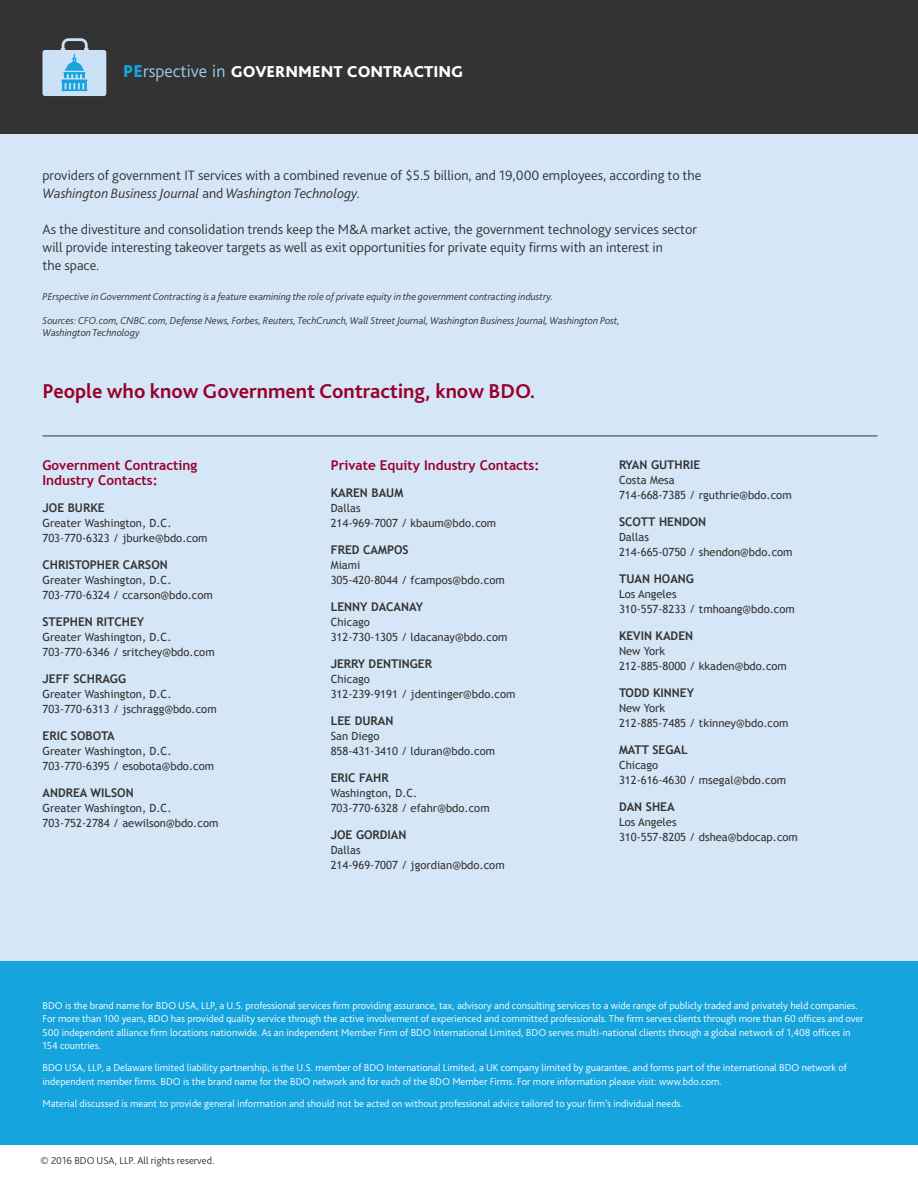
<style>
.page{position:relative;width:918px;height:1188px;background:#fff}
.page>*{position:absolute;margin:0;border:0;box-sizing:border-box;transform-origin:0 0}
.t1{font:700 21px "Bliss Pro";color:#98002e}
.t2{font:800 16.5px "Bliss Pro";color:#fff}
.t3{font:300 14.25px/18px "Bliss Pro";color:#333}
.t4{font:700 13.5px/15px "Trebuchet MS";color:#98002e}
.t5{font:700 12px "Trebuchet MS";color:#333}
.t6{font:11.25px/15px "Trebuchet MS";color:#333}
.t7{font:300 10.5px/13.5px "Bliss Pro";color:#fff}
.t8{font:italic 300 10.5px/12px "Bliss Pro";color:#333}
.t9{font:300 10.5px "Bliss Pro";color:#333}
.s1{font-size:18px;color:#16a4de}
.s2{font-weight:300;font-size:18px;color:#9bcaec}
.s3{font-style:italic}
</style>
<div class="page">
<div style="left:0;top:0;width:918px;height:134px;background:#333"></div>
<div style="left:0;top:134px;width:918px;height:919px;background:#d5e6f6"></div>
<div style="left:0;top:961px;width:918px;height:184px;background:#16a4de"></div>
<div style="left:43px;top:50px;width:63px;height:46px;background:#cbe1f5;border-radius:3px"></div>
<svg style="left:61px;top:38px;width:28px;height:53px"></svg>
<hr style="left:43px;top:436px;width:835px;height:1px;background:#333">
<h2 class="t2" style="left:123px;top:62px;width:342px"><span class="s1">PE</span><span class="s2">rspective in</span> GOVERNMENT CONTRACTING</h2>
<h3 class="t3" style="left:43px;top:166px;width:660px">providers of government IT services with a combined revenue of $5.5 billion, and 19,000 employees, according to the<br><span class="s3">Washington Business Journal</span> and <span class="s3">Washington Technology.</span></h3>
<p class="t3" style="left:43px;top:220px;width:656px">As the divestiture and consolidation trends keep the M&amp;A market active, the government technology services sector will provide interesting takeover targets as well as exit opportunities for private equity firms with an interest in<br>the space.</p>
<p class="t8" style="left:43px;top:290px;width:512px">PErspective in Government Contracting is a feature examining the role of private equity in the government contracting industry.</p>
<p class="t8" style="left:43px;top:315px;width:579px">Sources: CFO.com, CNBC.com, Defense News, Forbes, Reuters, TechCrunch, Wall Street Journal, Washington Business Journal, Washington Post,<br>Washington Technology</p>
<h1 class="t1" style="left:43px;top:378px;width:494px">People who know Government Contracting, know BDO.</h1>
<p class="t4" style="left:43px;top:458px;width:156px">Government Contracting<br>Industry Contacts:</p>
<p class="t5" style="left:43px;top:501px;width:64px">JOE BURKE</p>
<p class="t6" style="left:43px;top:516px;width:166px">Greater Washington, D.C.<br>703-770-6323 / jburke@bdo.com</p>
<p class="t5" style="left:43px;top:558px;width:127px">CHRISTOPHER CARSON</p>
<p class="t6" style="left:43px;top:573px;width:172px">Greater Washington, D.C.<br>703-770-6324 / ccarson@bdo.com</p>
<p class="t5" style="left:43px;top:615px;width:103px">STEPHEN RITCHEY</p>
<p class="t6" style="left:43px;top:630px;width:174px">Greater Washington, D.C.<br>703-770-6346 / sritchey@bdo.com</p>
<p class="t5" style="left:43px;top:672px;width:85px">JEFF SCHRAGG</p>
<p class="t6" style="left:43px;top:687px;width:176px">Greater Washington, D.C.<br>703-770-6313 / jschragg@bdo.com</p>
<p class="t5" style="left:43px;top:729px;width:74px">ERIC SOBOTA</p>
<p class="t6" style="left:43px;top:744px;width:173px">Greater Washington, D.C.<br>703-770-6395 / esobota@bdo.com</p>
<p class="t5" style="left:43px;top:786px;width:93px">ANDREA WILSON</p>
<p class="t6" style="left:43px;top:801px;width:177px">Greater Washington, D.C.<br>703-752-2784 / aewilson@bdo.com</p>
<p class="t4" style="left:331px;top:458px;width:210px">Private Equity Industry Contacts:</p>
<p class="t5" style="left:331px;top:486px;width:74px">KAREN BAUM</p>
<p class="t6" style="left:331px;top:501px;width:167px">Dallas<br>214-969-7007 / kbaum@bdo.com</p>
<p class="t5" style="left:331px;top:543px;width:79px">FRED CAMPOS</p>
<p class="t6" style="left:331px;top:558px;width:176px">Miami<br>305-420-8044 / fcampos@bdo.com</p>
<p class="t5" style="left:331px;top:600px;width:94px">LENNY DACANAY</p>
<p class="t6" style="left:331px;top:615px;width:178px">Chicago<br>312-730-1305 / ldacanay@bdo.com</p>
<p class="t5" style="left:331px;top:657px;width:103px">JERRY DENTINGER</p>
<p class="t6" style="left:331px;top:672px;width:186px">Chicago<br>312-239-9191 / jdentinger@bdo.com</p>
<p class="t5" style="left:331px;top:714px;width:64px">LEE DURAN</p>
<p class="t6" style="left:331px;top:729px;width:166px">San Diego<br>858-431-3410 / lduran@bdo.com</p>
<p class="t5" style="left:331px;top:771px;width:59px">ERIC FAHR</p>
<p class="t6" style="left:331px;top:786px;width:160px">Washington, D.C.<br>703-770-6328 / efahr@bdo.com</p>
<p class="t5" style="left:331px;top:828px;width:77px">JOE GORDIAN</p>
<p class="t6" style="left:331px;top:843px;width:175px">Dallas<br>214-969-7007 / jgordian@bdo.com</p>
<p class="t5" style="left:619px;top:457px;width:83px">RYAN GUTHRIE</p>
<p class="t6" style="left:619px;top:473px;width:174px">Costa Mesa<br>714-668-7385 / rguthrie@bdo.com</p>
<p class="t5" style="left:619px;top:514px;width:89px">SCOTT HENDON</p>
<p class="t6" style="left:619px;top:530px;width:175px">Dallas<br>214-665-0750 / shendon@bdo.com</p>
<p class="t5" style="left:619px;top:571px;width:76px">TUAN HOANG</p>
<p class="t6" style="left:619px;top:587px;width:177px">Los Angeles<br>310-557-8233 / tmhoang@bdo.com</p>
<p class="t5" style="left:619px;top:628px;width:76px">KEVIN KADEN</p>
<p class="t6" style="left:619px;top:644px;width:169px">New York<br>212-885-8000 / kkaden@bdo.com</p>
<p class="t5" style="left:619px;top:685px;width:77px">TODD KINNEY</p>
<p class="t6" style="left:619px;top:701px;width:171px">New York<br>212-885-7485 / tkinney@bdo.com</p>
<p class="t5" style="left:619px;top:742px;width:70px">MATT SEGAL</p>
<p class="t6" style="left:619px;top:758px;width:169px">Chicago<br>312-616-4630 / msegal@bdo.com</p>
<p class="t5" style="left:619px;top:799px;width:57px">DAN SHEA</p>
<p class="t6" style="left:619px;top:815px;width:180px">Los Angeles<br>310-557-8205 / dshea@bdocap.com</p>
<p class="t7" style="left:43px;top:998px;width:823px">BDO is the brand name for BDO USA, LLP, a U.S. professional services firm providing assurance, tax, advisory and consulting services to a wide range of publicly traded and privately held companies.<br>For more than 100 years, BDO has provided quality service through the active involvement of experienced and committed professionals. The firm serves clients through more than 60 offices and over 500 independent alliance firm locations nationwide. As an independent Member Firm of BDO International Limited, BDO serves multi-national clients through a global network of 1,408 offices in 154 countries.</p>
<p class="t7" style="left:43px;top:1061px;width:806px">BDO USA, LLP, a Delaware limited liability partnership, is the U.S. member of BDO International Limited, a UK company limited by guarantee, and forms part of the international BDO network of independent member firms. BDO is the brand name for the BDO network and for each of the BDO Member Firms. For more information please visit: www.bdo.com.</p>
<p class="t7" style="left:43px;top:1096px;width:642px">Material discussed is meant to provide general information and should not be acted on without professional advice tailored to your firm’s individual needs.</p>
<p class="t9" style="left:41px;top:1154px;width:175px">© 2016 BDO USA, LLP. All rights reserved.</p>
</div>
